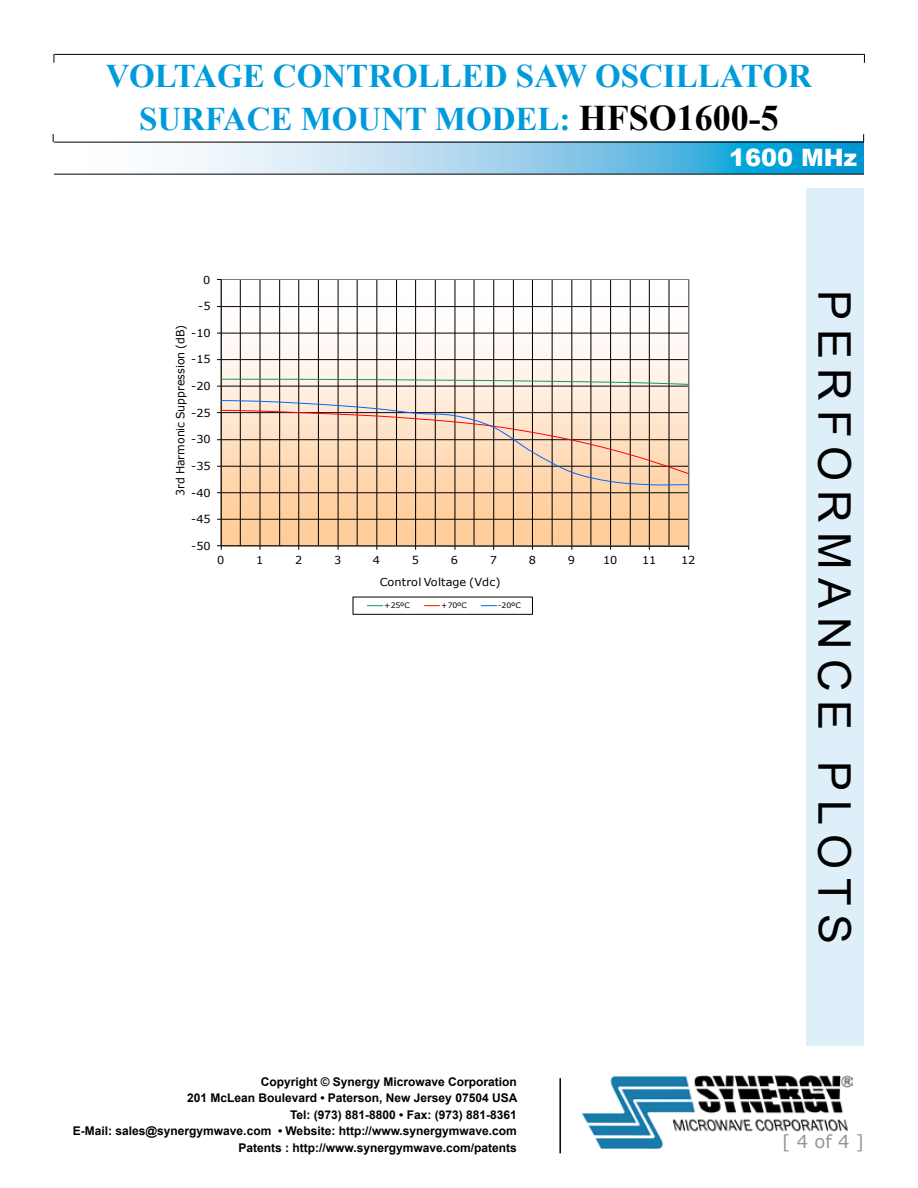
<style>
.page{position:relative;width:918px;height:1188px;background:#fff}
.page>*{position:absolute;margin:0;border:0;box-sizing:border-box;transform-origin:0 0}
.t1{font:45px "Arial";letter-spacing:.2em;color:#000}
.t2{font:700 33px/43.2px "Times New Roman";color:#009bdb;text-align:center}
.t3{font:900 24px "Arial";color:#fff}
.t4{font:18px "Verdana";color:#939598}
.t5{font:700 12px/16.5px "Arial";color:#000;text-align:right}
.t6{font:11.4px "Verdana";color:#000}
.t7{font:10.95px "Verdana";letter-spacing:-.005em;color:#000}
.t8{font:7.5px "Verdana";letter-spacing:-.02em;color:#000}
.s1{font-size:36px;color:#000}
</style>
<div class="page">
<svg style="left:54px;top:143px;width:810px;height:31px"></svg>
<hr style="left:54px;top:174px;width:810px;height:1px;background:#000">
<hr style="left:54px;top:54px;width:810px;height:1px;background:#000">
<hr style="left:54px;top:142px;width:810px;height:1px;background:#000">
<img style="left:582px;top:1075px;width:271px;height:73px">
<hr style="left:559px;top:1078px;width:2px;height:75px;background:#000">
<div style="left:806px;top:188px;width:58px;height:858px;background:#dfeff9"></div>
<svg style="left:223px;top:281px;width:464px;height:263px"></svg>
<hr style="left:221px;top:519px;width:468px;height:1px;background:#000">
<hr style="left:221px;top:492px;width:468px;height:1px;background:#000">
<hr style="left:221px;top:359px;width:468px;height:1px;background:#000">
<hr style="left:221px;top:333px;width:468px;height:1px;background:#000">
<hr style="left:221px;top:306px;width:468px;height:1px;background:#000">
<hr style="left:240px;top:280px;width:1px;height:266px;background:#000">
<hr style="left:279px;top:280px;width:1px;height:266px;background:#000">
<hr style="left:318px;top:280px;width:1px;height:266px;background:#000">
<hr style="left:357px;top:280px;width:1px;height:266px;background:#000">
<hr style="left:396px;top:280px;width:1px;height:266px;background:#000">
<hr style="left:435px;top:280px;width:1px;height:266px;background:#000">
<hr style="left:474px;top:280px;width:1px;height:266px;background:#000">
<hr style="left:513px;top:280px;width:1px;height:266px;background:#000">
<hr style="left:552px;top:280px;width:1px;height:266px;background:#000">
<hr style="left:591px;top:280px;width:1px;height:266px;background:#000">
<hr style="left:630px;top:280px;width:1px;height:266px;background:#000">
<hr style="left:669px;top:280px;width:1px;height:266px;background:#000">
<hr style="left:260px;top:280px;width:1px;height:266px;background:#000">
<hr style="left:298px;top:280px;width:1px;height:266px;background:#000">
<hr style="left:338px;top:280px;width:1px;height:266px;background:#000">
<hr style="left:377px;top:280px;width:1px;height:266px;background:#000">
<hr style="left:415px;top:280px;width:1px;height:266px;background:#000">
<hr style="left:455px;top:280px;width:1px;height:266px;background:#000">
<hr style="left:493px;top:280px;width:1px;height:266px;background:#000">
<hr style="left:532px;top:280px;width:1px;height:266px;background:#000">
<hr style="left:572px;top:280px;width:1px;height:266px;background:#000">
<hr style="left:610px;top:280px;width:1px;height:266px;background:#000">
<hr style="left:649px;top:280px;width:1px;height:266px;background:#000">
<hr style="left:221px;top:280px;width:1px;height:266px;background:#000">
<svg style="left:217px;top:545px;width:472px;height:5px"></svg>
<svg style="left:217px;top:379px;width:472px;height:8px;background:#b7bfb0"></svg>
<svg style="left:217px;top:400px;width:472px;height:86px;background:#e7c9b1"></svg>
<div style="left:353px;top:597px;width:180px;height:18px;border:1px solid #000"></div>
<svg style="left:367px;top:605px;width:16px;height:1px"></svg>
<svg style="left:425px;top:605px;width:14px;height:1px"></svg>
<svg style="left:481px;top:605px;width:16px;height:1px"></svg>
<h2 class="t2" style="left:106px;top:54px;width:708px">VOLTAGE CONTROLLED SAW OSCILLATOR<br>SURFACE MOUNT MODEL: <span class="s1">HFSO1600-5</span></h2>
<h3 class="t3" style="left:729px;top:140px;width:130px">1600 MHz</h3>
<p class="t7" style="left:203px;top:272px;width:9px">0</p>
<p class="t7" style="left:198px;top:299px;width:14px">-5</p>
<p class="t6" style="left:173px;top:496px;width:172px;rotate:-90deg">3rd Harmonic Suppression (dB)</p>
<p class="t7" style="left:191px;top:325px;width:21px">-10</p>
<p class="t7" style="left:191px;top:352px;width:21px">-15</p>
<p class="t7" style="left:191px;top:379px;width:21px">-20</p>
<p class="t7" style="left:191px;top:405px;width:21px">-25</p>
<p class="t7" style="left:191px;top:432px;width:21px">-30</p>
<p class="t7" style="left:191px;top:458px;width:21px">-35</p>
<p class="t7" style="left:191px;top:485px;width:21px">-40</p>
<p class="t7" style="left:191px;top:512px;width:21px">-45</p>
<p class="t7" style="left:191px;top:538px;width:21px">-50</p>
<p class="t7" style="left:217px;top:553px;width:9px">0</p>
<p class="t7" style="left:256px;top:553px;width:9px">1</p>
<p class="t7" style="left:295px;top:553px;width:9px">2</p>
<p class="t7" style="left:334px;top:553px;width:9px">3</p>
<p class="t7" style="left:373px;top:553px;width:9px">4</p>
<p class="t7" style="left:412px;top:553px;width:9px">5</p>
<p class="t7" style="left:451px;top:553px;width:9px">6</p>
<p class="t7" style="left:490px;top:553px;width:9px">7</p>
<p class="t7" style="left:529px;top:553px;width:9px">8</p>
<p class="t7" style="left:568px;top:553px;width:9px">9</p>
<p class="t7" style="left:603px;top:553px;width:16px">10</p>
<p class="t7" style="left:642px;top:553px;width:16px">11</p>
<p class="t7" style="left:681px;top:553px;width:16px">12</p>
<p class="t7" style="left:380px;top:574px;width:122px">Control Voltage (Vdc)</p>
<p class="t8" style="left:384px;top:601px;width:27px">+25ºC</p>
<p class="t8" style="left:441px;top:601px;width:27px">+70ºC</p>
<p class="t8" style="left:498px;top:601px;width:24px">-20ºC</p>
<h1 class="t1" style="left:865px;top:290px;width:656px;rotate:90deg">PERFORMANCE PLOTS</h1>
<p class="t5" style="left:73px;top:1074px;width:446px">Copyright © Synergy Microwave Corporation<br>201 McLean Boulevard • Paterson, New Jersey 07504 USA<br>Tel: (973) 881-8800 • Fax: (973) 881-8361<br>E-Mail: sales@synergymwave.com • Website: http://www.synergymwave.com Patents : http://www.synergymwave.com/patents</p>
<h3 class="t4" style="left:782px;top:1129px;width:83px">[ 4 of 4 ]</h3>
</div>
